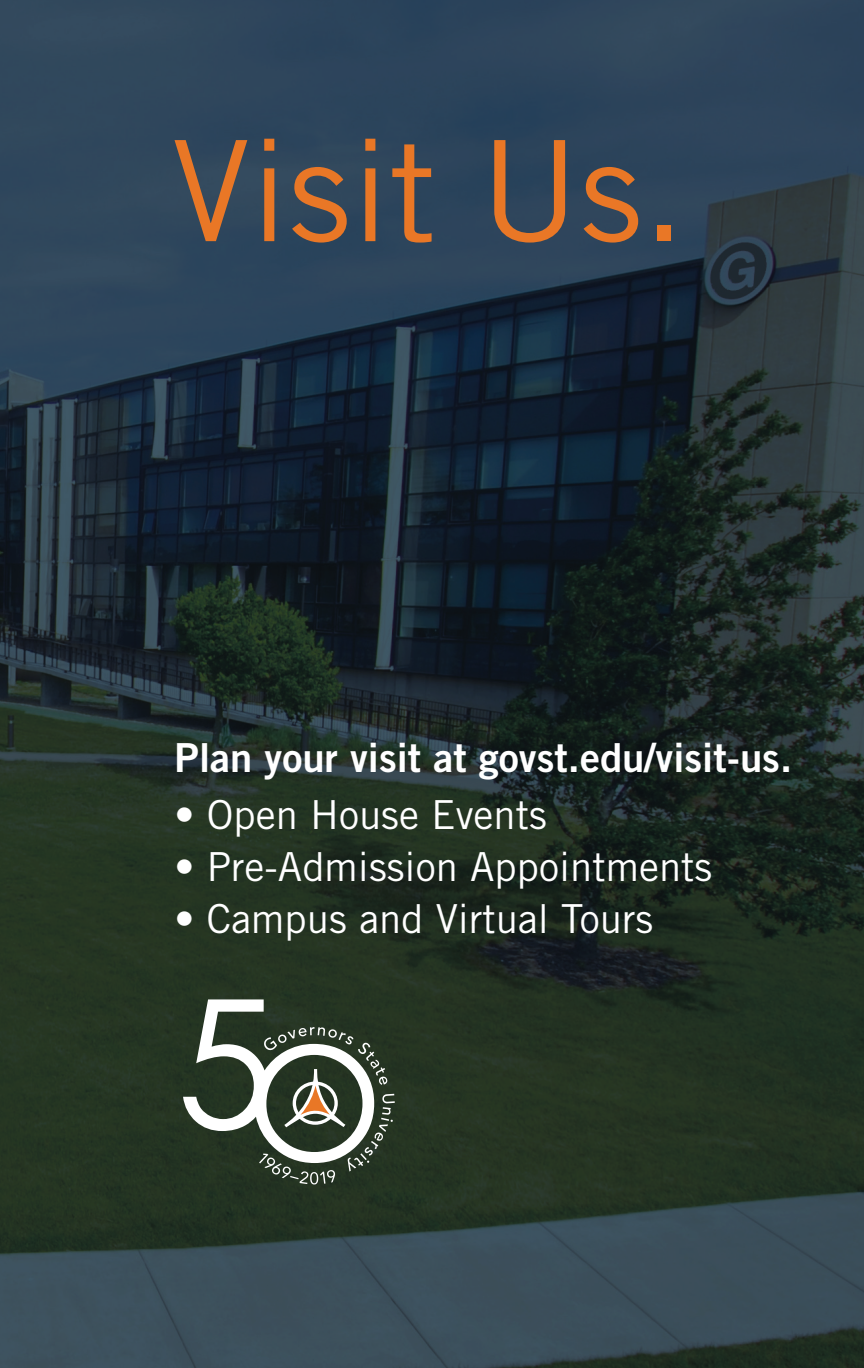
<style>
.page{position:relative;width:864px;height:1368px;background:#fff}
.page>*{position:absolute;margin:0;border:0;box-sizing:border-box;transform-origin:0 0}
.t1{font:140px "Trade Gothic LT Std";color:#e97726}
.t2{font:40px "Trade Gothic LT Std";color:#fff}
.t3{font:40px "Trade Gothic LT Std Bd 2";color:#fff}
</style>
<div class="page">
<img style="left:0;top:0;width:864px;height:1368px">
<svg style="left:183px;top:999px;width:212px;height:186px"></svg>
<p class="t1" style="left:172px;top:107px;width:515px">Visit Us.</p>
<p class="t3" style="left:175px;top:733px;width:619px">Plan your visit at govst.edu/visit-us.</p>
<p class="t2" style="left:175px;top:790px;width:374px">• Open House Events</p>
<p class="t2" style="left:175px;top:842px;width:539px">• Pre-Admission Appointments</p>
<p class="t2" style="left:175px;top:894px;width:480px">• Campus and Virtual Tours</p>
</div>
